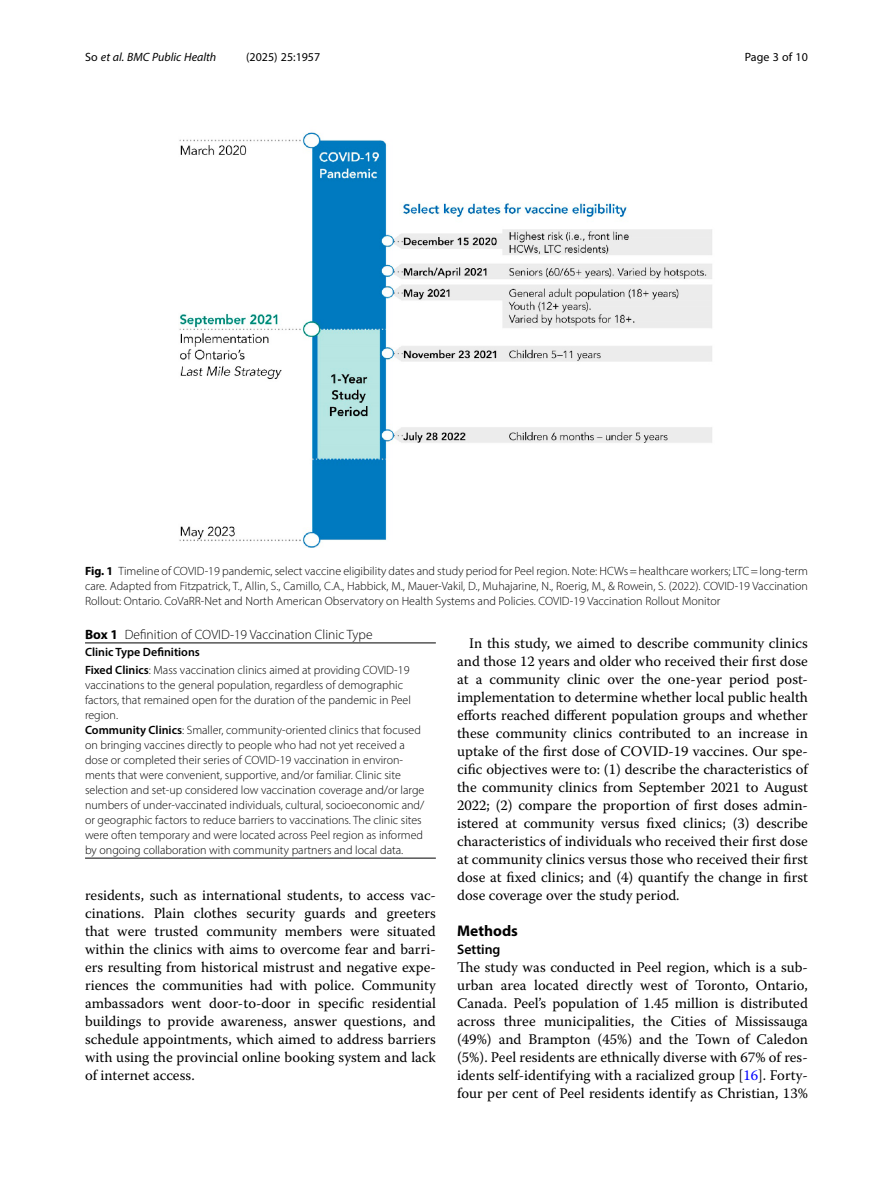
<style>
.page{position:relative;width:893px;height:1191px;background:#fff}
.page>*{position:absolute;margin:0;border:0;box-sizing:border-box;transform-origin:0 0}
.Head_1{font:700 15.45px "Myriad Pro";color:#000}
.Body_Text_Indent{font:14.7px/18px "Warnock Pro";color:#000;text-align:justify}
.Body_Text{font:14.7px/18px "Warnock Pro";color:#000;text-align:justify}
.Head_2_After_1{font:600 13.8px "Myriad Pro";color:#000}
.Table_Caption{font:300 13.5px "Myriad Pro";color:#000}
.Table_Body{font:300 12px/15px "Myriad Pro";color:#000}
.Figure_Caption{font:300 12px/15px "Myriad Pro";color:#000;text-align:justify}
.t1{font:italic 12px "Myriad Pro";color:#000}
.t2{font:12px "Myriad Pro";color:#000}
.Table_Body-2{font:600 12px "Myriad Pro";color:#000}
.s1{font-style:normal}
.s2{font-weight:700}
.s3{font-weight:600}
.s4{color:#00f}
</style>
<div class="page">
<hr style="left:85px;top:858px;width:351px;height:1px;background:#000">
<hr style="left:85px;top:642px;width:351px;height:1px;background:#000">
<img style="left:179px;top:132px;width:533px;height:416px">
<p class="t1" style="left:85px;top:50px;width:133px"><span class="s1">So</span> et al. BMC Public Health</p>
<p class="t2" style="left:246px;top:50px;width:76px">(2025) 25:1957</p>
<p class="t2" style="left:745px;top:50px;width:65px">Page 3 of 10</p>
<p class="Figure_Caption" style="left:85px;top:563px;width:724px"><span class="s2">Fig. 1</span> Timeline of COVID-19 pandemic, select vaccine eligibility dates and study period for Peel region. Note: HCWs=healthcare workers; LTC=long-term care. Adapted from Fitzpatrick, T., Allin, S., Camillo, C.A., Habbick, M., Mauer-Vakil, D., Muhajarine, N., Roerig, M., &amp; Rowein, S. (2022). COVID-19 Vaccination Rollout: Ontario. CoVaRR-Net and North American Observatory on Health Systems and Policies. COVID-19 Vaccination Rollout Monitor</p>
<p class="Table_Caption" style="left:85px;top:626px;width:289px"><span class="s2">Box 1</span> Definition of COVID-19 Vaccination Clinic Type</p>
<p class="Table_Body-2" style="left:85px;top:644px;width:116px">Clinic Type Definitions</p>
<p class="Table_Body" style="left:85px;top:662px;width:327px"><span class="s3">Fixed Clinics</span>: Mass vaccination clinics aimed at providing COVID-19 vaccinations to the general population, regardless of demographic factors, that remained open for the duration of the pandemic in Peel region.</p>
<p class="Table_Body" style="left:85px;top:722px;width:341px"><span class="s3">Community Clinics</span>: Smaller, community-oriented clinics that focused on bringing vaccines directly to people who had not yet received a dose or completed their series of COVID-19 vaccination in environ&shy;ments that were convenient, supportive, and/or familiar. Clinic site selection and set-up considered low vaccination coverage and/or large numbers of under-vaccinated individuals, cultural, socioeconomic and/ or geographic factors to reduce barriers to vaccinations. The clinic sites were often temporary and were located across Peel region as informed by ongoing collaboration with community partners and local data.</p>
<p class="Body_Text_Indent" style="left:85px;top:886px;width:352px">residents, such as international students, to access vac&shy;cinations. Plain clothes security guards and greeters that were trusted community members were situated within the clinics with aims to overcome fear and barri&shy;ers resulting from historical mistrust and negative expe&shy;riences the communities had with police. Community ambassadors went door-to-door in specific residential buildings to provide awareness, answer questions, and schedule appointments, which aimed to address barriers with using the provincial online booking system and lack of internet access.</p>
<p class="Body_Text_Indent" style="left:457px;top:634px;width:352px;text-indent:12px">In this study, we aimed to describe community clinics and those 12 years and older who received their first dose at a community clinic over the one-year period post&shy;implementation to determine whether local public health efforts reached different population groups and whether these community clinics contributed to an increase in uptake of the first dose of COVID-19 vaccines. Our spe&shy;cific objectives were to: (1) describe the characteristics of the community clinics from September 2021 to August 2022; (2) compare the proportion of first doses admin&shy;istered at community versus fixed clinics; (3) describe characteristics of individuals who received their first dose at community clinics versus those who received their first dose at fixed clinics; and (4) quantify the change in first dose coverage over the study period.</p>
<p class="Head_1" style="left:457px;top:921px;width:62px">Methods</p>
<p class="Head_2_After_1" style="left:457px;top:941px;width:45px">Setting</p>
<p class="Body_Text" style="left:457px;top:958px;width:352px">The study was conducted in Peel region, which is a sub&shy;urban area located directly west of Toronto, Ontario, Canada. Peel’s population of 1.45 million is distributed across three municipalities, the Cities of Mississauga (49%) and Brampton (45%) and the Town of Caledon (5%). Peel residents are ethnically diverse with 67% of res&shy;idents self-identifying with a racialized group [<span class="s4">16</span>]. Forty&shy;four per cent of Peel residents identify as Christian, 13%</p>
</div>
